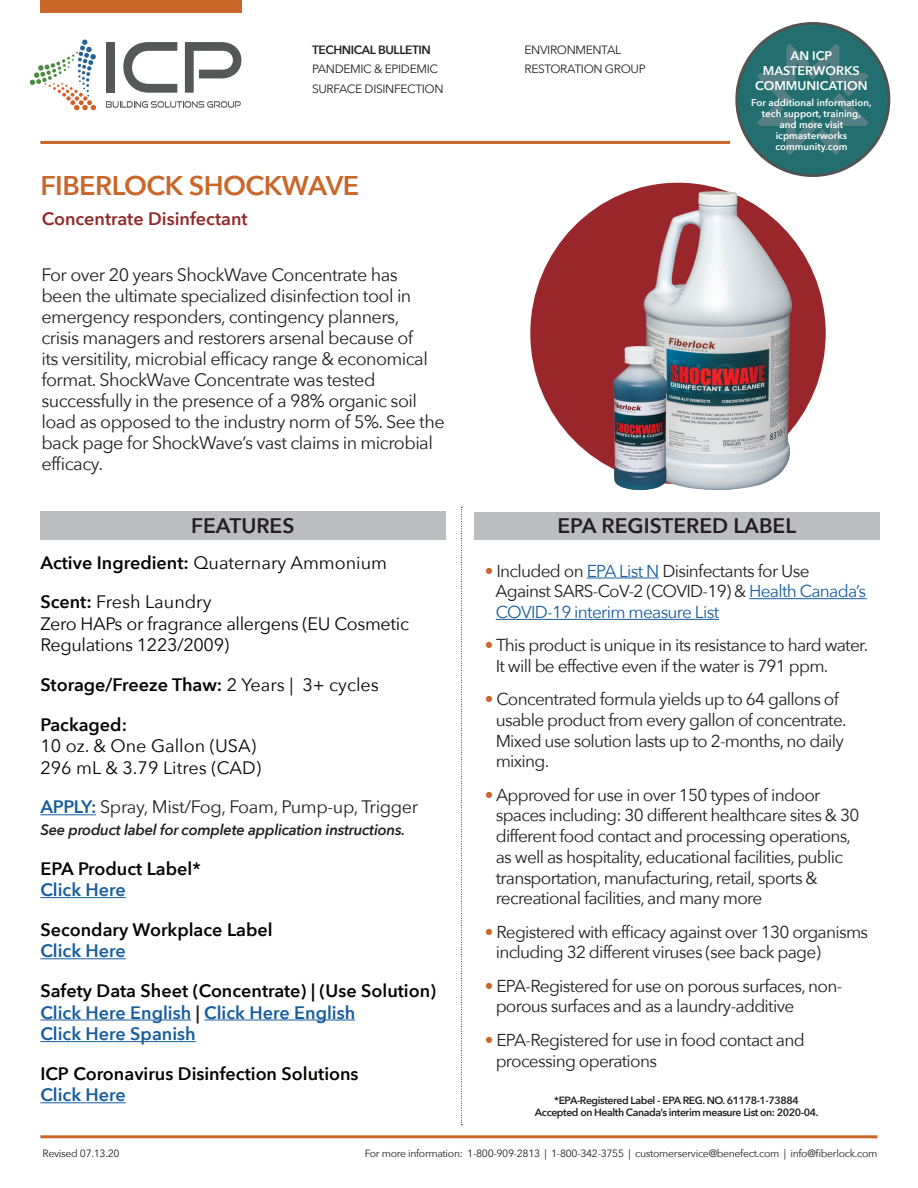
<style>
.page{position:relative;width:918px;height:1188px;background:#fff}
.page>*{position:absolute;margin:0;border:0;box-sizing:border-box;transform-origin:0 0}
.t1{font:600 27px "Avenir Next";letter-spacing:-.02em;color:#c86729}
.t2{font:600 21px "Avenir Next";color:#231f20}
.t3{font:18px/21px "Avenir Next";letter-spacing:-.03em;color:#231f20}
.t4{font:600 18px/21.6px "Avenir Next";color:#175d9e}
.t5{font:600 18px/39.6px "Avenir Next";color:#040503}
.t6{font:18px/39.6px "Avenir Next";color:#040503}
.t7{font:18px/21.6px "Avenir Next";letter-spacing:-.02em;color:#040503}
.t8{font:600 18px "Avenir Next";color:#912829}
.t9{font:17.25px/20.7px "Avenir Next";letter-spacing:-.04em;color:#231f20}
.t10{font:italic 600 15px "Avenir Next";letter-spacing:-.02em;color:#231f20}
.t11{font:600 12.6px/15.3px "Avenir Next";color:#fff;text-align:center}
.t12{font:12px/19.5px "Avenir Next";letter-spacing:-.03em;color:#231f20}
.t13{font:600 12px "Avenir Next";letter-spacing:-.03em;color:#231f20}
.t14{font:10.5px "Avenir Next";letter-spacing:-.03em;color:#231f20}
.t15{font:600 10.5px/12.6px "Avenir Next";letter-spacing:-.04em;color:#231f20;text-align:center}
.t16{font:600 9.75px/11.1px "Avenir Next";color:#fff;text-align:center}
.s1{font-weight:600}
.s2{font-weight:400}
.s3{font-weight:600;color:#175d9e}
.s4{color:#040503}
.s5{color:#231f20}
.s6{color:#c6682a}
.s7{color:#175d9e}
</style>
<div class="page">
<div style="left:41px;top:512px;width:405px;height:28px;background:#bcbdc0"></div>
<hr style="left:40px;top:814px;width:56px;height:1px;background:#175d9e">
<hr style="left:40px;top:897px;width:86px;height:1px;background:#175d9e">
<hr style="left:40px;top:958px;width:86px;height:1px;background:#175d9e">
<hr style="left:40px;top:1020px;width:151px;height:1px;background:#175d9e">
<hr style="left:204px;top:1020px;width:151px;height:1px;background:#175d9e">
<hr style="left:40px;top:1041px;width:156px;height:1px;background:#175d9e">
<hr style="left:40px;top:1102px;width:86px;height:1px;background:#175d9e">
<svg style="left:30px;top:40px;width:66px;height:70px"></svg>
<div style="left:106px;top:42px;width:9px;height:51px;background:#555759"></div>
<svg style="left:123px;top:42px;width:54px;height:51px"></svg>
<svg style="left:185px;top:42px;width:56px;height:51px"></svg>
<svg style="left:106px;top:101px;width:135px;height:7px"></svg>
<hr style="left:40px;top:141px;width:690px;height:3px;background:#c86729">
<hr style="left:40px;top:1135px;width:838px;height:3px;background:#c86729">
<div style="left:40px;top:0;width:202px;height:12px;background:#c86729"></div>
<svg style="left:737px;top:23px;width:152px;height:153px;background:#276b6d"></svg>
<div style="left:735px;top:22px;width:155px;height:155px;border:3px solid #434343;border-radius:50%"></div>
<svg style="left:757px;top:44px;width:112px;height:111px;background:#337376"></svg>
<div style="left:530px;top:183px;width:296px;height:301px;background:#98262b;border-radius:50%"></div>
<img style="left:613px;top:192px;width:178px;height:297px">
<svg style="left:461px;top:507px;width:1px;height:618px"></svg>
<div style="left:474px;top:512px;width:405px;height:28px;background:#bcbdc0"></div>
<hr style="left:587px;top:578px;width:72px;height:1px;background:#175d9e">
<hr style="left:749px;top:598px;width:118px;height:1px;background:#175d9e">
<hr style="left:496px;top:619px;width:223px;height:1px;background:#175d9e">
<p class="t13" style="left:312px;top:39px;width:120px">TECHNICAL BULLETIN</p>
<p class="t12" style="left:312px;top:59px;width:133px">PANDEMIC &amp; EPIDEMIC<br>SURFACE DISINFECTION</p>
<h1 class="t1" style="left:40px;top:163px;width:320px">FIBERLOCK SHOCKWAVE</h1>
<p class="t8" style="left:42px;top:203px;width:207px">Concentrate Disinfectant</p>
<p class="t3" style="left:41px;top:263px;width:405px">For over 20 years ShockWave Concentrate has<br>been the ultimate specialized disinfection tool in emergency responders, contingency planners,<br>crisis managers and restorers arsenal because of<br>its versitility, microbial efficacy range &amp; economical format. ShockWave Concentrate was tested successfully in the presence of a 98% organic soil load as opposed to the industry norm of 5%. See the back page for ShockWave’s vast claims in microbial efficacy.</p>
<p class="t2" style="left:191px;top:508px;width:105px">FEATURES</p>
<p class="t6" style="left:40px;top:542px;width:348px"><span class="s1">Active Ingredient:</span> Quaternary Ammonium<br><span class="s1">Scent:</span> Fresh Laundry</p>
<p class="t7" style="left:40px;top:612px;width:370px">Zero HAPs or fragrance allergens (EU Cosmetic<br>Regulations 1223/2009)</p>
<p class="t5" style="left:40px;top:665px;width:340px">Storage/Freeze Thaw: <span class="s2">2 Years | 3+ cycles<br></span>Packaged:</p>
<p class="t6" style="left:40px;top:734px;width:222px;line-height:21.6px">10 oz. &amp; One Gallon (USA)<br>296 mL &amp; 3.79 Litres (CAD)</p>
<p class="t3" style="left:40px;top:796px;width:379px"><span class="s3">APPLY:</span> Spray, Mist/Fog, Foam, Pump-up, Trigger</p>
<p class="t10" style="left:40px;top:817px;width:366px">See product label for complete application instructions.</p>
<p class="t5" style="left:40px;top:848px;width:162px">EPA Product Label*</p>
<p class="t4" style="left:40px;top:879px;width:87px">Click Here</p>
<p class="t5" style="left:40px;top:909px;width:234px">Secondary Workplace Label</p>
<p class="t4" style="left:40px;top:940px;width:87px">Click Here</p>
<p class="t4" style="left:40px;top:980px;width:397px"><span class="s4">Safety Data Sheet (Concentrate) | (Use Solution)<br></span>Click Here English <span class="s5">|</span> Click Here English<br>Click Here Spanish</p>
<p class="t5" style="left:40px;top:1053px;width:320px">ICP Coronavirus Disinfection Solutions</p>
<p class="t4" style="left:40px;top:1084px;width:87px">Click Here</p>
<p class="t12" style="left:525px;top:40px;width:123px">ENVIRONMENTAL<br>RESTORATION GROUP</p>
<p class="t11" style="left:755px;top:47px;width:114px">AN ICP<br>MASTERWORKS<br>COMMUNICATION</p>
<p class="t16" style="left:751px;top:96px;width:122px">For additional information, tech support, training,<br>and more visit icpmasterworks community.com</p>
<p class="t2" style="left:557px;top:508px;width:240px">EPA REGISTERED LABEL</p>
<p class="t9" style="left:495px;top:560px;width:372px;text-indent:-11px"><span class="s6">•</span> Included on <span class="s7">EPA List N</span> Disinfectants for Use<br>Against SARS-CoV-2 (COVID-19) &amp; <span class="s7">Health Canada’s<br>COVID-19 interim measure List</span></p>
<p class="t9" style="left:496px;top:634px;width:374px;text-indent:-11px"><span class="s6">•</span> This product is unique in its resistance to hard water.<br>It will be effective even if the water is 791 ppm.</p>
<p class="t9" style="left:496px;top:688px;width:353px;text-indent:-11px"><span class="s6">•</span> Concentrated formula yields up to 64 gallons of usable product from every gallon of concentrate.<br>Mixed use solution lasts up to 2-months, no daily mixing.</p>
<p class="t9" style="left:496px;top:784px;width:365px;text-indent:-11px"><span class="s6">•</span> Approved for use in over 150 types of indoor spaces including: 30 different healthcare sites &amp; 30 different food contact and processing operations, as well as hospitality, educational facilities, public transportation, manufacturing, retail, sports &amp; recreational facilities, and many more</p>
<p class="t9" style="left:496px;top:920px;width:374px;text-indent:-11px"><span class="s6">•</span> Registered with efficacy against over 130 organisms including 32 different viruses (see back page)</p>
<p class="t9" style="left:496px;top:974px;width:348px;text-indent:-11px"><span class="s6">•</span> EPA-Registered for use on porous surfaces, non&shy;porous surfaces and as a laundry-additive</p>
<p class="t9" style="left:496px;top:1028px;width:311px;line-height:21.6px;text-indent:-11px"><span class="s6">•</span> EPA-Registered for use in food contact and processing operations</p>
<p class="t15" style="left:535px;top:1094px;width:285px">*EPA-Registered Label - EPA REG. NO. 61178-1-73884<br>Accepted on Health Canada’s interim measure List on: 2020-04.</p>
<p class="t14" style="left:43px;top:1144px;width:79px">Revised 07.13.20</p>
<p class="t14" style="left:365px;top:1144px;width:514px">For more information: 1-800-909-2813 | 1-800-342-3755 | customerservice@benefect.com | info@fiberlock.com</p>
</div>
